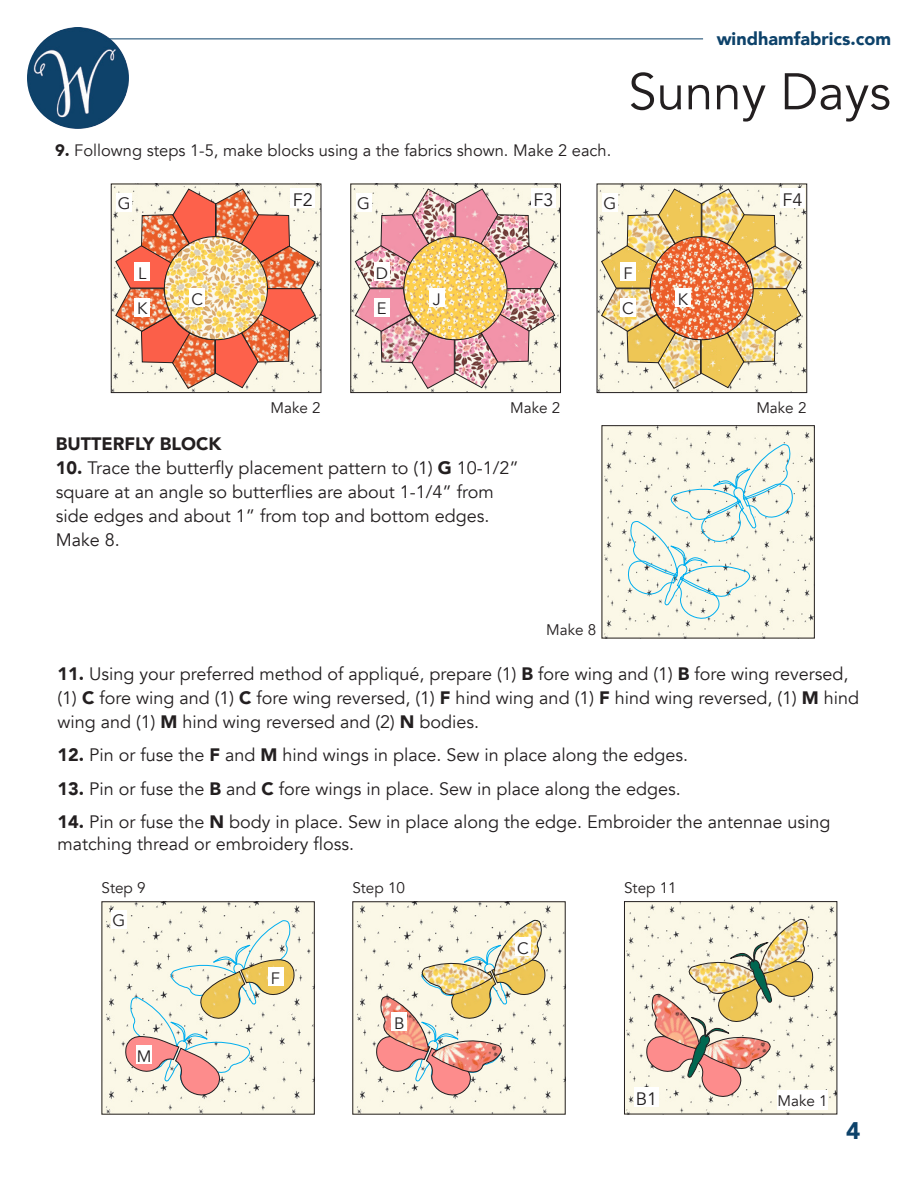
<style>
.page{position:relative;width:918px;height:1188px;background:#fff}
.page>*{position:absolute;margin:0;border:0;box-sizing:border-box;transform-origin:0 0}
.t1{font:51px "Avenir";color:#231f20}
.t2{font:900 24px "Avenir";color:#0d426a}
.t3{font:18px/24px "Avenir";color:#231f20}
.t4{font:900 18px "Avenir";color:#0d426a}
.t5{font:900 18px "Avenir";color:#231f20}
.t6{font:16.5px "Avenir";color:#231f20}
.t7{font:15.3px "Avenir";color:#231f20}
.s1{font-weight:900}
</style>
<div class="page">
<img style="left:27px;top:27px;width:102px;height:102px;border-radius:51px">
<hr style="left:109px;top:39px;width:594px;height:1px;background:#0d426a">
<img style="left:113px;top:186px;width:206px;height:205px">
<div style="left:111px;top:184px;width:210px;height:209px;border:1px solid #231f20"></div>
<svg style="left:115px;top:188px;width:201px;height:201px;background:#ebab8b"></svg>
<div style="left:189px;top:288px;width:16px;height:19px;background:#fff"></div>
<div style="left:134px;top:262px;width:16px;height:19px;background:#fff"></div>
<div style="left:134px;top:298px;width:16px;height:19px;background:#fff"></div>
<img style="left:352px;top:186px;width:207px;height:205px">
<div style="left:350px;top:184px;width:211px;height:209px;border:1px solid #231f20"></div>
<img style="left:354px;top:188px;width:202px;height:201px">
<div style="left:429px;top:288px;width:16px;height:19px;background:#fff"></div>
<div style="left:374px;top:262px;width:16px;height:19px;background:#fff"></div>
<div style="left:374px;top:298px;width:16px;height:19px;background:#fff"></div>
<img style="left:599px;top:186px;width:206px;height:205px">
<div style="left:597px;top:184px;width:210px;height:209px;border:1px solid #231f20"></div>
<svg style="left:601px;top:188px;width:201px;height:201px;background:#e9c590"></svg>
<div style="left:675px;top:288px;width:16px;height:19px;background:#fff"></div>
<div style="left:620px;top:262px;width:16px;height:19px;background:#fff"></div>
<div style="left:620px;top:298px;width:16px;height:19px;background:#fff"></div>
<div style="left:604px;top:427px;width:209px;height:209px;background:#fbf8e7"></div>
<div style="left:602px;top:425px;width:213px;height:213px;border:1px solid #231f20"></div>
<svg style="left:626px;top:443px;width:169px;height:182px;background:#eaf0e4"></svg>
<div style="left:626px;top:903px;width:209px;height:209px;background:#fbf8e7"></div>
<div style="left:624px;top:901px;width:213px;height:213px;border:1px solid #231f20"></div>
<svg style="left:644px;top:919px;width:171px;height:184px;background:#e8d3b9"></svg>
<div style="left:104px;top:903px;width:209px;height:210px;background:#fbf8e7"></div>
<div style="left:102px;top:901px;width:213px;height:214px;border:1px solid #231f20"></div>
<svg style="left:123px;top:919px;width:174px;height:183px;background:#ece3d0"></svg>
<div style="left:354px;top:903px;width:210px;height:210px;background:#fbf8e7"></div>
<div style="left:352px;top:901px;width:214px;height:214px;border:1px solid #231f20"></div>
<svg style="left:374px;top:919px;width:174px;height:183px;background:#ead8c1"></svg>
<div style="left:778px;top:1090px;width:50px;height:20px;background:#fff"></div>
<div style="left:268px;top:967px;width:16px;height:19px;background:#fff"></div>
<div style="left:111px;top:910px;width:16px;height:19px;background:#fff"></div>
<div style="left:136px;top:1045px;width:16px;height:19px;background:#fff"></div>
<div style="left:515px;top:937px;width:16px;height:19px;background:#fff"></div>
<div style="left:391px;top:1012px;width:16px;height:19px;background:#fff"></div>
<div style="left:291px;top:188px;width:24px;height:19px;background:#fff"></div>
<div style="left:531px;top:188px;width:25px;height:19px;background:#fff"></div>
<div style="left:780px;top:188px;width:25px;height:19px;background:#fff"></div>
<div style="left:634px;top:1087px;width:25px;height:19px;background:#fff"></div>
<p class="t4" style="left:717px;top:23px;width:176px">windhamfabrics.com</p>
<p class="t6" style="left:55px;top:140px;width:558px"><span class="s1">9.</span> Followng steps 1-5, make blocks using a the fabrics shown. Make 2 each.</p>
<h1 class="t1" style="left:628px;top:61px;width:264px">Sunny Days</h1>
<p class="t6" style="left:118px;top:194px;width:14px">G</p>
<p class="t6" style="left:138px;top:263px;width:10px">L</p>
<p class="t6" style="left:137px;top:299px;width:12px">K</p>
<p class="t6" style="left:192px;top:289px;width:13px">C</p>
<p class="t3" style="left:293px;top:188px;width:22px">F2</p>
<p class="t3" style="left:534px;top:188px;width:22px">F3</p>
<p class="t3" style="left:782px;top:188px;width:22px">F4</p>
<p class="t6" style="left:357px;top:194px;width:14px">G</p>
<p class="t6" style="left:604px;top:194px;width:14px">G</p>
<p class="t6" style="left:376px;top:263px;width:14px">D</p>
<p class="t6" style="left:377px;top:299px;width:11px">E</p>
<p class="t6" style="left:433px;top:289px;width:9px">J</p>
<p class="t6" style="left:624px;top:263px;width:11px">F</p>
<p class="t6" style="left:622px;top:299px;width:13px">C</p>
<p class="t6" style="left:678px;top:289px;width:12px">K</p>
<p class="t7" style="left:271px;top:398px;width:52px">Make 2</p>
<p class="t7" style="left:510px;top:398px;width:52px">Make 2</p>
<p class="t7" style="left:756px;top:398px;width:52px">Make 2</p>
<p class="t5" style="left:56px;top:428px;width:167px">BUTTERFLY BLOCK</p>
<p class="t3" style="left:56px;top:456px;width:464px"><span class="s1">10.</span> Trace the butterfly placement pattern to (1) <span class="s1">G</span> 10-1/2” square at an angle so butterflies are about 1-1/4” from side edges and about 1” from top and bottom edges.<br>Make 8.</p>
<p class="t7" style="left:546px;top:620px;width:52px">Make 8</p>
<p class="t3" style="left:58px;top:662px;width:803px"><span class="s1">11.</span> Using your preferred method of appliqué, prepare (1) <span class="s1">B</span> fore wing and (1) <span class="s1">B</span> fore wing reversed, (1) <span class="s1">C</span> fore wing and (1) <span class="s1">C</span> fore wing reversed, (1) <span class="s1">F</span> hind wing and (1) <span class="s1">F</span> hind wing reversed, (1) <span class="s1">M</span> hind wing and (1) <span class="s1">M</span> hind wing reversed and (2) <span class="s1">N</span> bodies.</p>
<p class="t3" style="left:58px;top:743px;width:632px"><span class="s1">12.</span> Pin or fuse the <span class="s1">F</span> and <span class="s1">M</span> hind wings in place. Sew in place along the edges.</p>
<p class="t3" style="left:58px;top:777px;width:625px"><span class="s1">13.</span> Pin or fuse the <span class="s1">B</span> and <span class="s1">C</span> fore wings in place. Sew in place along the edges.</p>
<p class="t3" style="left:58px;top:812px;width:775px;line-height:21.6px"><span class="s1">14.</span> Pin or fuse the <span class="s1">N</span> body in place. Sew in place along the edge. Embroider the antennae using matching thread or embroidery floss.</p>
<p class="t7" style="left:102px;top:879px;width:46px">Step 9</p>
<p class="t7" style="left:352px;top:879px;width:54px">Step 10</p>
<p class="t7" style="left:624px;top:879px;width:54px">Step 11</p>
<p class="t6" style="left:113px;top:911px;width:14px">G</p>
<p class="t6" style="left:137px;top:1046px;width:16px">M</p>
<p class="t6" style="left:271px;top:968px;width:11px">F</p>
<p class="t6" style="left:394px;top:1013px;width:12px">B</p>
<p class="t6" style="left:517px;top:938px;width:13px">C</p>
<p class="t3" style="left:636px;top:1087px;width:23px">B1</p>
<p class="t7" style="left:778px;top:1091px;width:52px">Make 1</p>
<h2 class="t2" style="left:846px;top:1110px;width:16px">4</h2>
</div>
